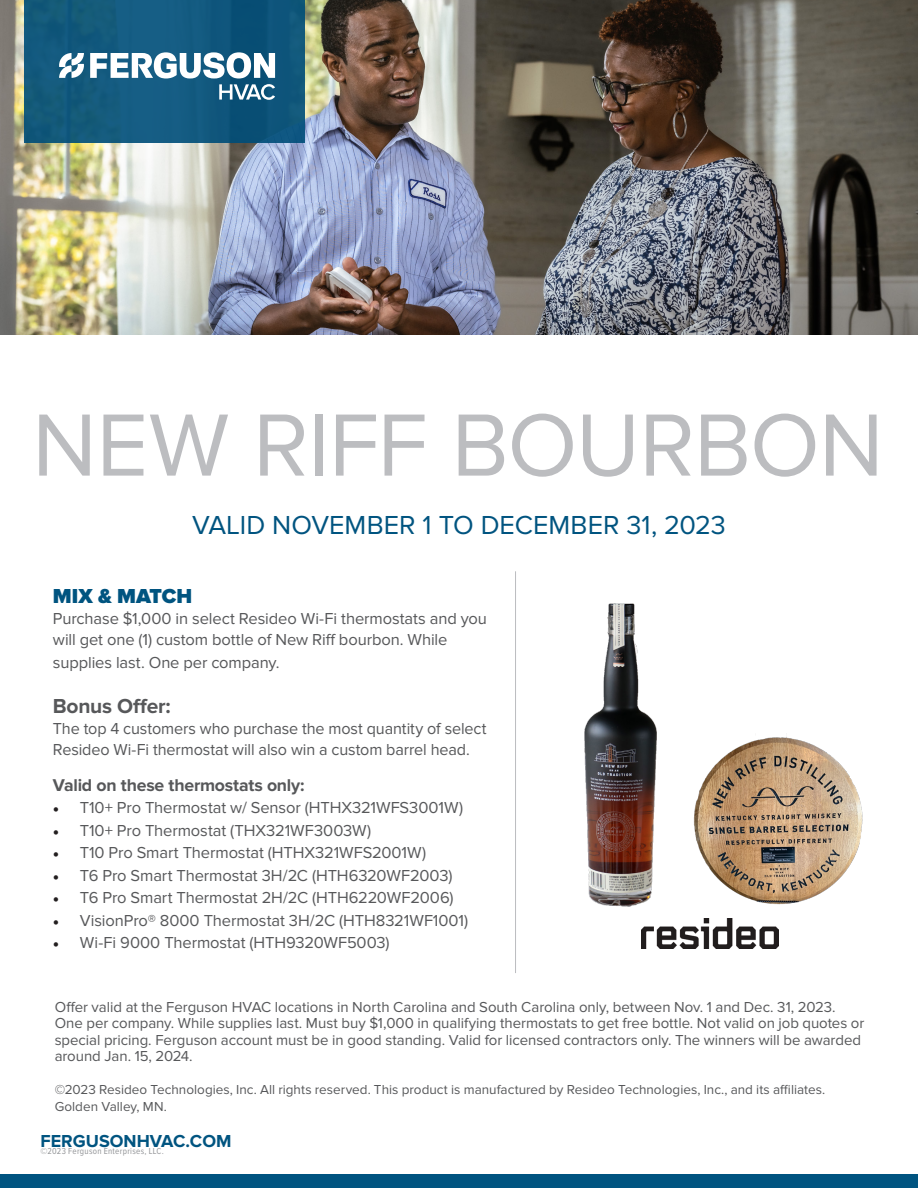
<style>
.page{position:relative;width:918px;height:1188px;background:#fff}
.page>*{position:absolute;margin:0;border:0;box-sizing:border-box;transform-origin:0 0}
.t1{font:91.5px "Proxima Nova A";letter-spacing:-.01em;color:#bcbdc0}
.t2{font:27px "Proxima Nova";color:#005480}
.t3{font:700 21px "Proxima Nova";letter-spacing:-.01em;color:#57585a}
.t4{font:900 21px "Proxima Nova";color:#005480}
.t5{font:700 18px "Proxima Nova";color:#005480}
.t6{font:700 17.7px "Proxima Nova";letter-spacing:-.01em;color:#57585a}
.t7{font:16.5px/21px "Proxima Nova";letter-spacing:-.005em;color:#57585a}
.t8{font:15px/16.5px "Proxima Nova";letter-spacing:-.005em;color:#57585a}
.t9{font:13.5px/16.5px "Proxima Nova";color:#57585a}
.t10{font:9px "Proxima Nova A Cond";letter-spacing:.035em;color:#939598}
.s1{font-family:"Minion Pro";color:#231f20}
</style>
<div class="page">
<div style="left:0;top:1174px;width:918px;height:14px;background:#005480"></div>
<hr style="left:515px;top:571px;width:1px;height:402px;background:#bcbdc0">
<img style="left:641px;top:919px;width:138px;height:29px">
<img style="left:0;top:0;width:918px;height:335px">
<div style="left:24px;top:0;width:281px;height:143px;background:#12597c"></div>
<svg style="left:59px;top:53px;width:25px;height:25px"></svg>
<svg style="left:90px;top:52px;width:185px;height:48px"></svg>
<img style="left:584px;top:603px;width:73px;height:304px">
<img style="left:694px;top:737px;width:169px;height:168px">
<p class="t1" style="left:32px;top:394px;width:853px">NEW RIFF BOURBON</p>
<p class="t2" style="left:192px;top:510px;width:535px">VALID NOVEMBER 1 TO DECEMBER 31, 2023</p>
<p class="t4" style="left:53px;top:584px;width:141px">MIX &amp; MATCH</p>
<p class="t7" style="left:53px;top:608px;width:436px">Purchase $1,000 in select Resideo Wi-Fi thermostats and you will get one (1) custom bottle of New Riff bourbon. While</p>
<p class="t7" style="left:53px;top:652px;width:228px">supplies last. One per company.</p>
<p class="t3" style="left:53px;top:694px;width:119px">Bonus Offer:</p>
<p class="t7" style="left:53px;top:718px;width:435px">The top 4 customers who purchase the most quantity of select<br>Resideo Wi-Fi thermostat will also win a custom barrel head.</p>
<p class="t6" style="left:53px;top:775px;width:253px">Valid on these thermostats only:</p>
<p class="t7" style="left:53px;top:798px;width:412px"><span class="s1">•</span> T10+ Pro Thermostat w/ Sensor (HTHX321WFS3001W)</p>
<p class="t7" style="left:53px;top:820px;width:320px"><span class="s1">•</span> T10+ Pro Thermostat (THX321WF3003W)</p>
<p class="t7" style="left:53px;top:843px;width:375px"><span class="s1">•</span> T10 Pro Smart Thermostat (HTHX321WFS2001W)</p>
<p class="t7" style="left:53px;top:865px;width:401px"><span class="s1">•</span> T6 Pro Smart Thermostat 3H/2C (HTH6320WF2003)</p>
<p class="t7" style="left:53px;top:888px;width:402px"><span class="s1">•</span> T6 Pro Smart Thermostat 2H/2C (HTH6220WF2006)</p>
<p class="t7" style="left:53px;top:910px;width:417px"><span class="s1">•</span> VisionPro® 8000 Thermostat 3H/2C (HTH8321WF1001)</p>
<p class="t7" style="left:53px;top:933px;width:338px"><span class="s1">•</span> Wi-Fi 9000 Thermostat (HTH9320WF5003)</p>
<p class="t8" style="left:55px;top:999px;width:811px">Offer valid at the Ferguson HVAC locations in North Carolina and South Carolina only, between Nov. 1 and Dec. 31, 2023.<br>One per company. While supplies last. Must buy $1,000 in qualifying thermostats to get free bottle. Not valid on job quotes or special pricing. Ferguson account must be in good standing. Valid for licensed contractors only. The winners will be awarded around Jan. 15, 2024.</p>
<p class="t9" style="left:55px;top:1082px;width:772px">©2023 Resideo Technologies, Inc. All rights reserved. This product is manufactured by Resideo Technologies, Inc., and its affiliates.<br>Golden Valley, MN.</p>
<p class="t5" style="left:40px;top:1131px;width:193px">FERGUSONHVAC.COM</p>
<p class="t10" style="left:40px;top:1146px;width:125px">©2023 Ferguson Enterprises, LLC.</p>
</div>
